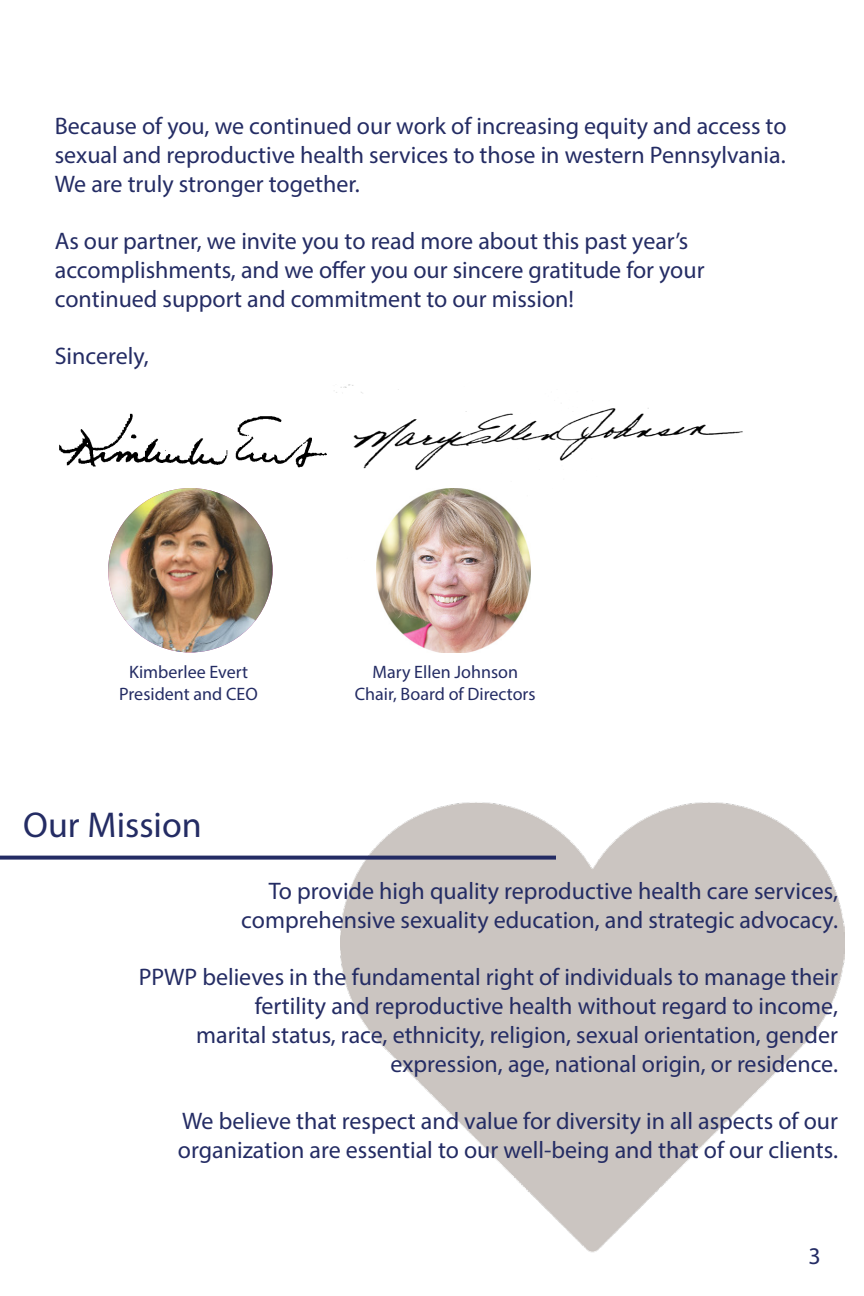
<style>
.page{position:relative;width:864px;height:1296px;background:#fff}
.page>*{position:absolute;margin:0;border:0;box-sizing:border-box;transform-origin:0 0}
.t1{font:36px "Myriad Pro";color:#242c64}
.t2{font:24px/28.8px "Myriad Pro";color:#242c64;text-align:right}
.t3{font:18px/21.6px "Myriad Pro";color:#242c64;text-align:center}
</style>
<div class="page">
<img style="left:340px;top:802px;width:505px;height:451px">
<svg style="left:0;top:856px;width:556px;height:4px;background:#373e71"></svg>
<img style="left:59px;top:413px;width:256px;height:55px">
<img style="left:108px;top:488px;width:165px;height:164px;border-radius:82px">
<img style="left:377px;top:560px;width:153px;height:92px">
<img style="left:315px;top:384px;width:428px;height:176px">
<p class="t2" style="left:55px;top:111px;width:733px;text-align:justify">Because of you, we continued our work of increasing equity and access to sexual and reproductive health services to those in western Pennsylvania.<br>We are truly stronger together.</p>
<p class="t2" style="left:55px;top:226px;width:651px;text-align:left">As our partner, we invite you to read more about this past year’s accomplishments, and we offer you our sincere gratitude for your continued support and commitment to our mission!</p>
<p class="t2" style="left:55px;top:342px;width:96px">Sincerely,</p>
<p class="t3" style="left:119px;top:661px;width:140px">Kimberlee Evert<br>President and CEO</p>
<p class="t3" style="left:355px;top:661px;width:182px">Mary Ellen Johnson<br>Chair, Board of Directors</p>
<h1 class="t1" style="left:23px;top:803px;width:180px">Our Mission</h1>
<p class="t2" style="left:241px;top:876px;width:598px">To provide high quality reproductive health care services, comprehensive sexuality education, and strategic advocacy.</p>
<p class="t2" style="left:139px;top:963px;width:701px">PPWP believes in the fundamental right of individuals to manage their fertility and reproductive health without regard to income,<br>marital status, race, ethnicity, religion, sexual orientation, gender expression, age, national origin, or residence.</p>
<p class="t2" style="left:178px;top:1107px;width:662px;text-align:left">We believe that respect and value for diversity in all aspects of our organization are essential to our well-being and that of our clients.</p>
<p class="t2" style="left:809px;top:1241px;width:14px">3</p>
</div>
